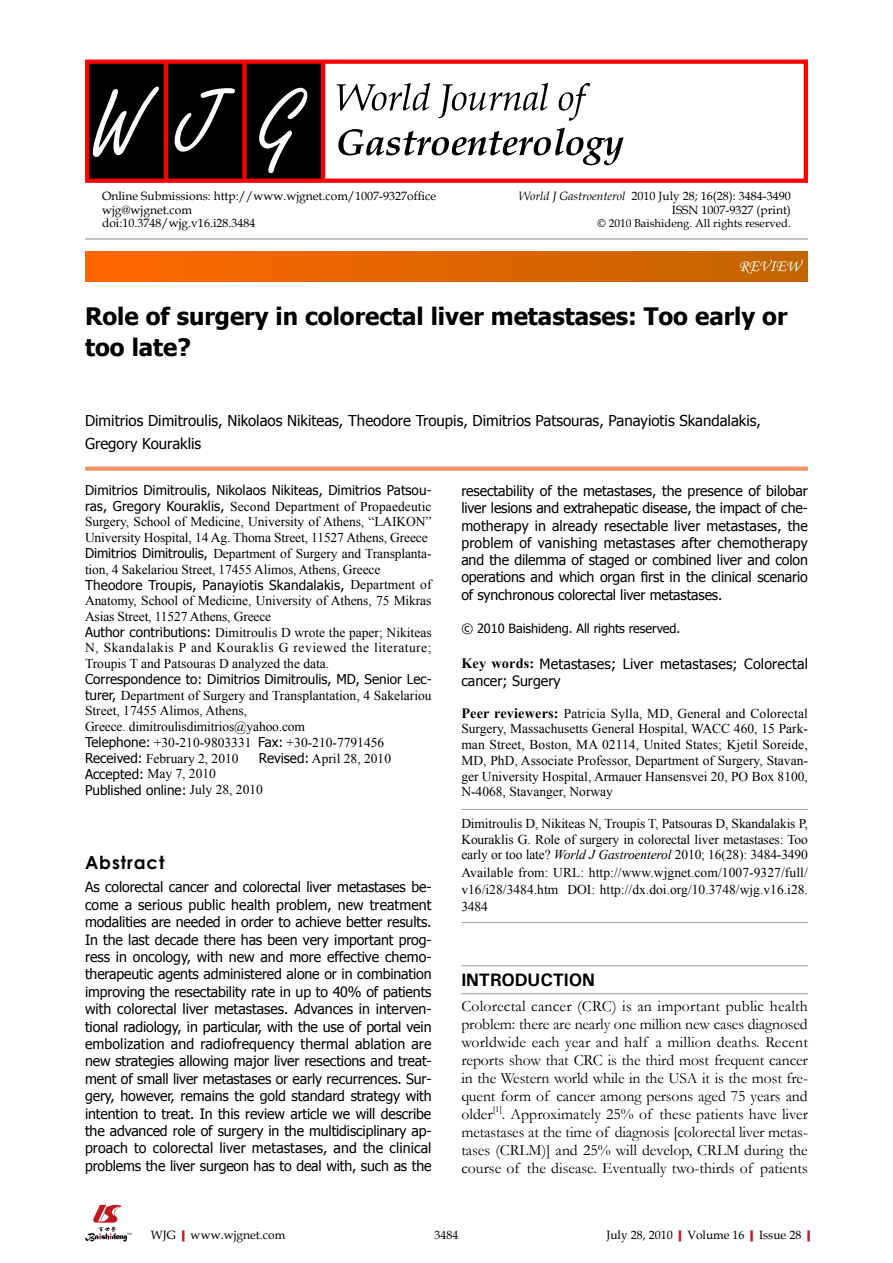
<style>
.page{position:relative;width:893px;height:1263px;background:#fff}
.page>*{position:absolute;margin:0;border:0;box-sizing:border-box;transform-origin:0 0}
.t1{font:700 24px/31.5px "Tahoma";color:#000}
.t2{font:700 18px "Univers";letter-spacing:-.01em;color:#000}
.t3{font:700 18px "Century Gothic";letter-spacing:.05em;color:#000}
.t4{font:16.5px "Monotype Corsiva";color:#fff}
.t5{font:15.75px/18px "Garamond";color:#000;text-align:justify}
.t6{font:15px/22.5px "Tahoma";color:#000}
.t7{font:14.25px/17.4px "Tahoma";letter-spacing:-.01em;color:#000;text-align:justify}
.t8{font:14.25px/17.2px "Tahoma";letter-spacing:.015em;color:#000}
.t9{font:13.5px/15.8px "Times New Roman";color:#000}
.t10{font:13.5px/15.9px "Tahoma";color:#000}
.t11{font:12.75px "Tahoma";letter-spacing:-.005em;color:#000}
.t12{font:12px/13.5px "Book Antiqua";color:#000;text-align:right}
.t13{font:11.25px "Book Antiqua";color:#000}
.t14{font:9.15px "Garamond";color:#000}
.s1{font-style:italic}
.s2{font-family:"Tahoma"}
.s3{font-family:"Times New Roman"}
.s4{font-family:"Times New Roman";font-weight:700}
.s5{font-weight:700;font-size:14.25px}
.s6{font-weight:700;color:#c01920}
</style>
<div class="page">
<div style="left:85px;top:466px;width:723px;height:5px;background:#f19465"></div>
<div style="left:85px;top:252px;width:723px;height:29px;background:linear-gradient(to right,#f60,#c16500)"></div>
<hr style="left:85px;top:239px;width:723px;height:1px;background:#898989">
<div style="left:87px;top:61px;width:236px;height:121px;background:#000"></div>
<hr style="left:164px;top:61px;width:4px;height:121px;background:#f00">
<div style="left:242px;top:61px;width:5px;height:121px;background:#f00"></div>
<hr style="left:321px;top:61px;width:4px;height:121px;background:#f00">
<div style="left:85px;top:60px;width:723px;height:123px;border:4px solid #f00"></div>
<svg style="left:259px;top:88px;width:48px;height:85px"></svg>
<svg style="left:175px;top:88px;width:60px;height:64px"></svg>
<svg style="left:93px;top:87px;width:66px;height:70px"></svg>
<svg style="left:337px;top:83px;width:253px;height:38px"></svg>
<svg style="left:338px;top:128px;width:286px;height:37px"></svg>
<svg style="left:85px;top:1205px;width:48px;height:36px"></svg>
<hr style="left:461px;top:965px;width:347px;height:1px;background:#9f9fa0">
<hr style="left:461px;top:993px;width:347px;height:1px;background:#9f9fa0">
<hr style="left:461px;top:809px;width:347px;height:1px;background:#9f9fa0">
<hr style="left:461px;top:922px;width:347px;height:1px;background:#9f9fa0">
<p class="t12" style="left:102px;top:189px;width:336px;text-align:left">Online Submissions: http://www.wjgnet.com/1007-9327office wjg@wjgnet.com<br>doi:10.3748/wjg.v16.i28.3484</p>
<p class="t12" style="left:519px;top:189px;width:274px"><span class="s1">World J Gastroenterol</span> 2010 July 28; 16(28): 3484-3490<br>ISSN 1007-9327 (print)</p>
<p class="t13" style="left:598px;top:215px;width:195px">© 2010 Baishideng. All rights reserved.</p>
<p class="t4" style="left:739px;top:256px;width:63px">REVIEW</p>
<h1 class="t1" style="left:85px;top:298px;width:704px">Role of surgery in colorectal liver metastases: Too early or too late?</h1>
<p class="t6" style="left:85px;top:409px;width:678px">Dimitrios Dimitroulis, Nikolaos Nikiteas, Theodore Troupis, Dimitrios Patsouras, Panayiotis Skandalakis,<br>Gregory Kouraklis</p>
<p class="t10" style="left:85px;top:482px;width:348px">Dimitrios Dimitroulis, Nikolaos Nikiteas, Dimitrios Patsou-</p>
<p class="t9" style="left:85px;top:498px;width:348px"><span class="s2">ras, Gregory Kouraklis,</span> Second Department of Propaedeutic Surgery, School of Medicine, University of Athens, “LAIKON” University Hospital, 14 Ag. Thoma Street, 11527 Athens, Greece <span class="s2">Dimitrios Dimitroulis,</span> Department of Surgery and Transplanta&shy;tion, 4 Sakelariou Street, 17455 Alimos, Athens, Greece</p>
<p class="t10" style="left:85px;top:576px;width:348px">Theodore Troupis, Panayiotis Skandalakis, <span class="s3">Department of</span></p>
<p class="t9" style="left:85px;top:592px;width:348px">Anatomy, School of Medicine, University of Athens, 75 Mikras Asias Street, 11527 Athens, Greece<br><span class="s2">Author contributions:</span> Dimitroulis D wrote the paper; Nikiteas N, Skandalakis P and Kouraklis G reviewed the literature; Troupis T and Patsouras D analyzed the data.</p>
<p class="t10" style="left:85px;top:671px;width:348px">Correspondence to: Dimitrios Dimitroulis, MD, Senior Lec-</p>
<p class="t9" style="left:85px;top:687px;width:348px"><span class="s2">turer,</span> Department of Surgery and Transplantation, 4 Sakelariou Street, 17455 Alimos, Athens,<br>Greece. dimitroulisdimitrios@yahoo.com<br><span class="s2">Telephone:</span> +30-210-9803331 <span class="s2">Fax:</span> +30-210-7791456<br><span class="s2">Received:</span> February 2, 2010</p>
<p class="t9" style="left:259px;top:750px;width:134px"><span class="s2">Revised:</span> April 28, 2010</p>
<p class="t10" style="left:85px;top:765px;width:179px">Accepted: <span class="s3">May 7, 2010<br></span>Published online: <span class="s3">July 28, 2010</span></p>
<h2 class="t3" style="left:85px;top:848px;width:81px">Abstract</h2>
<p class="t7" style="left:85px;top:878px;width:348px">As colorectal cancer and colorectal liver metastases be&shy;come a serious public health problem, new treatment modalities are needed in order to achieve better results.<br>In the last decade there has been very important prog&shy;ress in oncology, with new and more effective chemo&shy;therapeutic agents administered alone or in combination improving the resectability rate in up to 40% of patients with colorectal liver metastases. Advances in interven&shy;tional radiology, in particular, with the use of portal vein embolization and radiofrequency thermal ablation are new strategies allowing major liver resections and treat&shy;ment of small liver metastases or early recurrences. Sur&shy;gery, however, remains the gold standard strategy with intention to treat. In this review article we will describe the advanced role of surgery in the multidisciplinary ap&shy;proach to colorectal liver metastases, and the clinical problems the liver surgeon has to deal with, such as the</p>
<p class="t7" style="left:461px;top:481px;width:348px">resectability of the metastases, the presence of bilobar liver lesions and extrahepatic disease, the impact of che&shy;motherapy in already resectable liver metastases, the problem of vanishing metastases after chemotherapy and the dilemma of staged or combined liver and colon operations and which organ first in the clinical scenario of synchronous colorectal liver metastases.</p>
<p class="t11" style="left:461px;top:619px;width:221px">© 2010 Baishideng. All rights reserved.</p>
<p class="t8" style="left:461px;top:654px;width:348px"><span class="s4">Key words:</span> Metastases; Liver metastases; Colorectal cancer; Surgery</p>
<p class="t9" style="left:461px;top:705px;width:348px;text-align:justify"><span class="s5">Peer reviewers:</span> Patricia Sylla, MD, General and Colorectal Surgery, Massachusetts General Hospital, WACC 460, 15 Park&shy;man Street, Boston, MA 02114, United States; Kjetil Soreide, MD, PhD, Associate Professor, Department of Surgery, Stavan&shy;ger University Hospital, Armauer Hansensvei 20, PO Box 8100, N-4068, Stavanger, Norway</p>
<p class="t9" style="left:461px;top:815px;width:348px;text-align:justify">Dimitroulis D, Nikiteas N, Troupis T, Patsouras D, Skandalakis P, Kouraklis G. Role of surgery in colorectal liver metastases: Too early or too late? <span class="s1">World J Gastroenterol</span> 2010; 16(28): 3484-3490</p>
<p class="t9" style="left:461px;top:863px;width:348px;line-height:17.2px;text-align:justify">Available from: URL: http://www.wjgnet.com/1007-9327/full/ v16/i28/3484.htm DOI: http://dx.doi.org/10.3748/wjg.v16.i28.<br>3484</p>
<h2 class="t2" style="left:461px;top:969px;width:135px">INTRODUCTION</h2>
<p class="t5" style="left:461px;top:997px;width:348px">Colorectal cancer (CRC) is an important public health problem: there are nearly one million new cases diagnosed worldwide each year and half a million deaths. Recent reports show that CRC is the third most frequent cancer in the Western world while in the USA it is the most fre&shy;quent form of cancer among persons aged 75 years and older</p>
<p class="t14" style="left:493px;top:1102px;width:11px">[1]</p>
<p class="t5" style="left:461px;top:1105px;width:348px;text-indent:41px">. Approximately 25% of these patients have liver metastases at the time of diagnosis [colorectal liver metas&shy;tases (CRLM)] and 25% will develop, CRLM during the course of the disease. Eventually two-thirds of patients</p>
<p class="t12" style="left:151px;top:1227px;width:136px">WJG<span class="s6">|</span>www.wjgnet.com</p>
<p class="t12" style="left:434px;top:1227px;width:25px">3484</p>
<p class="t12" style="left:606px;top:1227px;width:211px">July 28, 2010<span class="s6">|</span>Volume 16<span class="s6">|</span>Issue 28<span class="s6">|</span></p>
</div>
